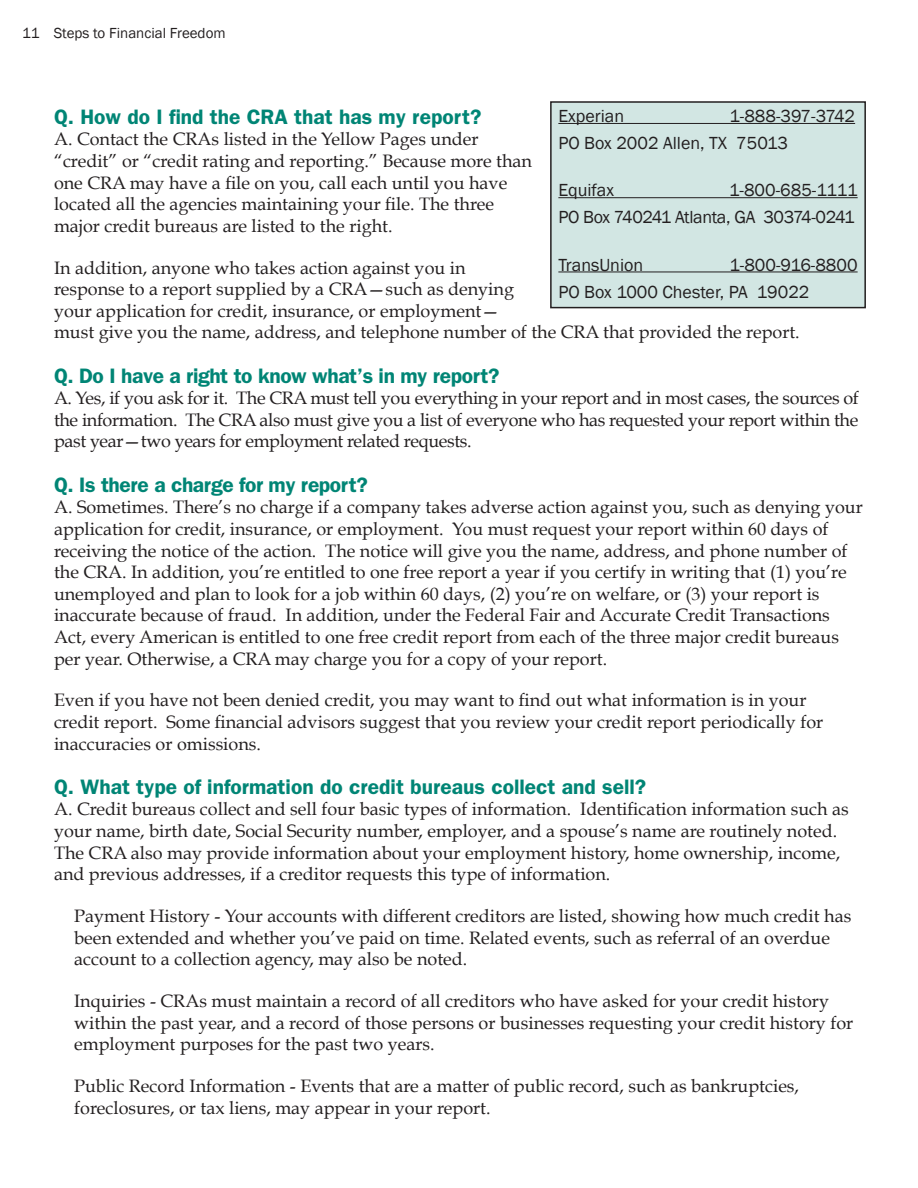
<style>
.page{position:relative;width:918px;height:1188px;background:#fff}
.page>*{position:absolute;margin:0;border:0;box-sizing:border-box;transform-origin:0 0}
.Paragraph_main{font:600 21px "Franklin Gothic";color:#008575}
.Paragraph_main-2{font:600 21px "Franklin Gothic";letter-spacing:-.02em;color:#008575}
.Paragraph_main-3{font:18px/21.6px "Book Antiqua";color:#231f20}
.Call_out_1{font:18px/27px "Franklin Gothic";color:#231f20}
.Call_out_1-2{font:18px/27px "Franklin Gothic";letter-spacing:-.02em;color:#231f20;text-align:right}
.Call_out_1-3{font:15px "Franklin Gothic";color:#231f20}
</style>
<div class="page">
<div style="left:551px;top:102px;width:314px;height:206px;background:#d2e6e3"></div>
<hr style="left:558px;top:123px;width:297px;height:1px;background:#231f20">
<hr style="left:558px;top:197px;width:300px;height:1px;background:#231f20">
<hr style="left:558px;top:272px;width:300px;height:1px;background:#231f20">
<div style="left:550px;top:101px;width:316px;height:207px;border:2px solid #231f20"></div>
<p class="Call_out_1-3" style="left:22px;top:23px;width:19px">11</p>
<p class="Call_out_1-3" style="left:54px;top:24px;width:173px">Steps to Financial Freedom</p>
<p class="Paragraph_main" style="left:54px;top:104px;width:429px">Q. How do I find the CRA that has my report?</p>
<p class="Paragraph_main-3" style="left:54px;top:128px;width:480px">A. Contact the CRAs listed in the Yellow Pages under “credit” or “credit rating and reporting.” Because more than one CRA may have a file on you, call each until you have located all the agencies maintaining your file. The three major credit bureaus are listed to the right.</p>
<p class="Paragraph_main-3" style="left:54px;top:257px;width:747px">In addition, anyone who takes action against you in<br>response to a report supplied by a CRA—such as denying<br>your application for credit, insurance, or employment—<br>must give you the name, address, and telephone number of the CRA that provided the report.</p>
<p class="Paragraph_main-2" style="left:54px;top:363px;width:447px">Q. Do I have a right to know what’s in my report?</p>
<p class="Paragraph_main-3" style="left:54px;top:387px;width:806px;text-align:justify">A. Yes, if you ask for it. The CRA must tell you everything in your report and in most cases, the sources of the information. The CRA also must give you a list of everyone who has requested your report within the past year—two years for employment related requests.</p>
<p class="Paragraph_main-2" style="left:54px;top:472px;width:315px">Q. Is there a charge for my report?</p>
<p class="Paragraph_main-3" style="left:54px;top:496px;width:810px">A. Sometimes. There’s no charge if a company takes adverse action against you, such as denying your application for credit, insurance, or employment. You must request your report within 60 days of receiving the notice of the action. The notice will give you the name, address, and phone number of the CRA. In addition, you’re entitled to one free report a year if you certify in writing that (1) you’re unemployed and plan to look for a job within 60 days, (2) you’re on welfare, or (3) your report is inaccurate because of fraud. In addition, under the Federal Fair and Accurate Credit Transactions Act, every American is entitled to one free credit report from each of the three major credit bureaus per year. Otherwise, a CRA may charge you for a copy of your report.</p>
<p class="Paragraph_main-3" style="left:54px;top:689px;width:771px">Even if you have not been denied credit, you may want to find out what information is in your credit report. Some financial advisors suggest that you review your credit report periodically for inaccuracies or omissions.</p>
<p class="Paragraph_main" style="left:54px;top:774px;width:594px">Q. What type of information do credit bureaus collect and sell?</p>
<p class="Paragraph_main-3" style="left:54px;top:798px;width:796px">A. Credit bureaus collect and sell four basic types of information. Identification information such as your name, birth date, Social Security number, employer, and a spouse’s name are routinely noted.<br>The CRA also may provide information about your employment history, home ownership, income, and previous addresses, if a creditor requests this type of information.</p>
<p class="Paragraph_main-3" style="left:74px;top:905px;width:779px">Payment History - Your accounts with different creditors are listed, showing how much credit has been extended and whether you’ve paid on time. Related events, such as referral of an overdue account to a collection agency, may also be noted.</p>
<p class="Paragraph_main-3" style="left:74px;top:990px;width:781px">Inquiries - CRAs must maintain a record of all creditors who have asked for your credit history within the past year, and a record of those persons or businesses requesting your credit history for employment purposes for the past two years.</p>
<p class="Paragraph_main-3" style="left:74px;top:1075px;width:726px">Public Record Information - Events that are a matter of public record, such as bankruptcies, foreclosures, or tax liens, may appear in your report.</p>
<p class="Call_out_1" style="left:558px;top:103px;width:298px;text-indent:171px">1-888-397-3742<br>PO Box 2002 Allen, TX 75013</p>
<p class="Call_out_1" style="left:558px;top:177px;width:57px">Equifax</p>
<p class="Call_out_1" style="left:558px;top:103px;width:67px">Experian</p>
<p class="Call_out_1-2" style="left:558px;top:177px;width:301px">1-800-685-1111<br>PO Box 740241 Atlanta, GA 30374-0241</p>
<p class="Call_out_1" style="left:558px;top:251px;width:86px">TransUnion</p>
<p class="Call_out_1" style="left:558px;top:251px;width:301px;text-indent:171px">1-800-916-8800<br>PO Box 1000 Chester, PA 19022</p>
</div>
